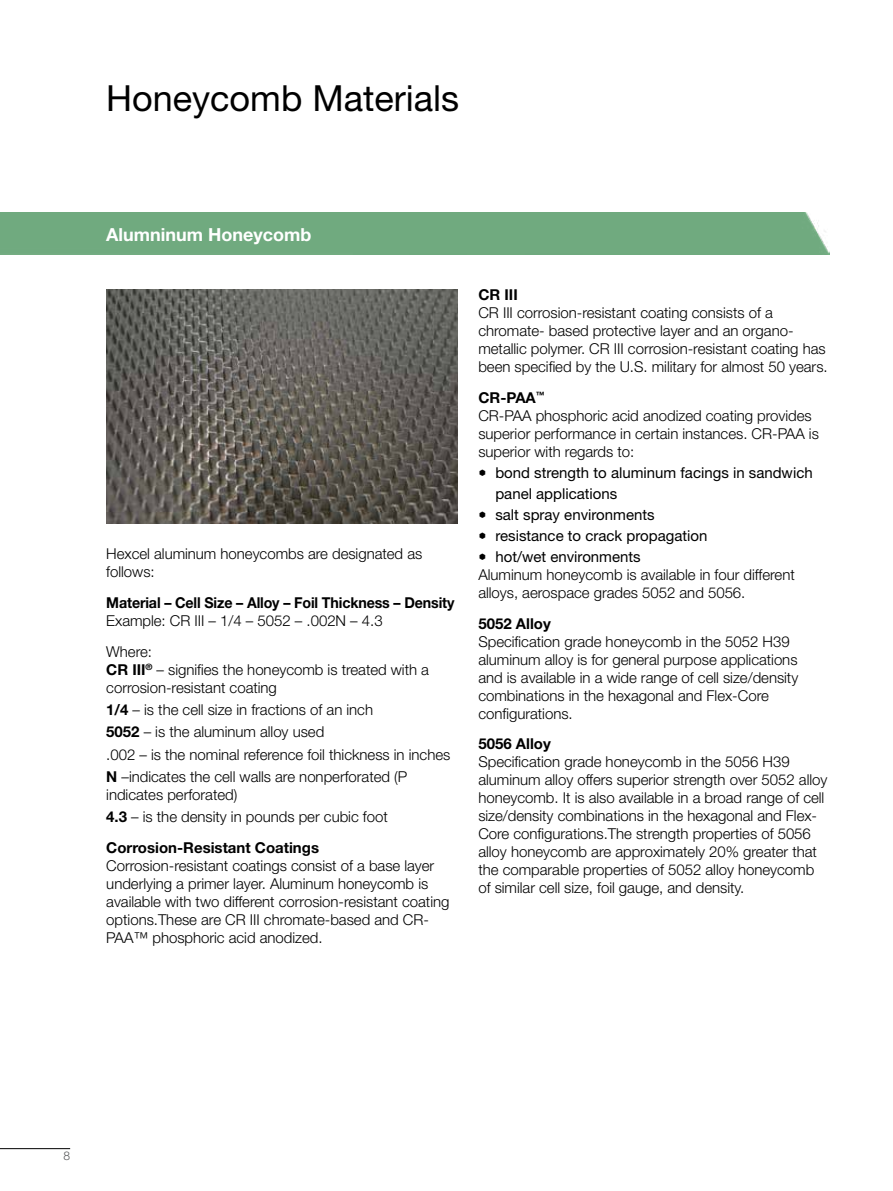
<style>
.page{position:relative;width:893px;height:1191px;background:#fff}
.page>*{position:absolute;margin:0;border:0;box-sizing:border-box;transform-origin:0 0}
.t1{font:36px "Helvetica Neue LT Std";color:#000}
.t2{font:700 18px "Helvetica Neue LT Std";color:#fff}
.t3{font:300 15px/18px "Helvetica Neue LT Std";color:#000}
.t4{font:15px/21px "Helvetica Neue LT Std";color:#000}
.t5{font:700 15px "Helvetica Neue LT Std";color:#000}
.t6{font:700 15px "Helvetica Neue LT Std";color:#000;scale:.95 1}
.t7{font:300 12px "Helvetica Neue LT Std";color:#58595b}
.s1{font-weight:700}
</style>
<div class="page">
<hr style="left:0;top:1148px;width:70px;height:1px;background:#000">
<img style="left:106px;top:289px;width:351px;height:234px">
<h1 class="t1" style="left:106px;top:76px;width:354px">Honeycomb Materials</h1>
<p class="t2" style="left:106px;top:223px;width:207px">Alumninum Honeycomb</p>
<p class="t3" style="left:106px;top:545px;width:318px">Hexcel aluminum honeycombs are designated as follows:</p>
<p class="t6" style="left:106px;top:593px;width:368px">Material – Cell Size – Alloy – Foil Thickness – Density</p>
<p class="t3" style="left:106px;top:605px;width:278px;line-height:30.8px">Example: CR III – 1/4 – 5052 – .002N – 4.3<br>Where:</p>
<p class="t3" style="left:106px;top:660px;width:324px"><span class="s1">CR III</span><sup>®</sup> – signifies the honeycomb is treated with a corrosion-resistant coating</p>
<p class="t3" style="left:106px;top:698px;width:345px;line-height:22.2px"><span class="s1">1/4</span> – is the cell size in fractions of an inch<br><span class="s1">5052</span> – is the aluminum alloy used<br>.002 – is the nominal reference foil thickness in inches <span class="s1">N</span> –indicates the cell walls are nonperforated (P</p>
<p class="t3" style="left:106px;top:783px;width:283px;line-height:22.2px">indicates perforated)<br><span class="s1">4.3</span> – is the density in pounds per cubic foot</p>
<p class="t5" style="left:106px;top:838px;width:214px">Corrosion-Resistant Coatings</p>
<p class="t3" style="left:106px;top:856px;width:345px">Corrosion-resistant coatings consist of a base layer underlying a primer layer. Aluminum honeycomb is available with two different corrosion-resistant coating options.These are CR III chromate-based and CR-PAA™ phosphoric acid anodized.</p>
<p class="t5" style="left:478px;top:285px;width:41px">CR III</p>
<p class="t3" style="left:478px;top:303px;width:351px">CR III corrosion-resistant coating consists of a chromate- based protective layer and an organo&shy;metallic polymer. CR III corrosion-resistant coating has been specified by the U.S. military for almost 50 years.</p>
<p class="t3" style="left:478px;top:388px;width:342px"><span class="s1">CR-PAA</span><sup>™<br></sup>CR-PAA phosphoric acid anodized coating provides superior performance in certain instances. CR-PAA is superior with regards to:</p>
<p class="t4" style="left:495px;top:462px;width:319px">bond strength to aluminum facings in sandwich panel applications<br>salt spray environments<br>resistance to crack propagation<br>hot/wet environments</p>
<p class="t3" style="left:478px;top:565px;width:318px">Aluminum honeycomb is available in four different alloys, aerospace grades 5052 and 5056.</p>
<p class="t5" style="left:478px;top:614px;width:74px">5052 Alloy</p>
<p class="t3" style="left:478px;top:632px;width:321px">Specification grade honeycomb in the 5052 H39 aluminum alloy is for general purpose applications and is available in a wide range of cell size/density combinations in the hexagonal and Flex-Core configurations.</p>
<p class="t5" style="left:478px;top:734px;width:74px">5056 Alloy</p>
<p class="t3" style="left:478px;top:752px;width:351px">Specification grade honeycomb in the 5056 H39 aluminum alloy offers superior strength over 5052 alloy honeycomb. It is also available in a broad range of cell size/density combinations in the hexagonal and Flex-Core configurations.The strength properties of 5056 alloy honeycomb are approximately 20% greater that the comparable properties of 5052 alloy honeycomb of similar cell size, foil gauge, and density.</p>
<p class="t7" style="left:63px;top:1148px;width:8px">8</p>
</div>
